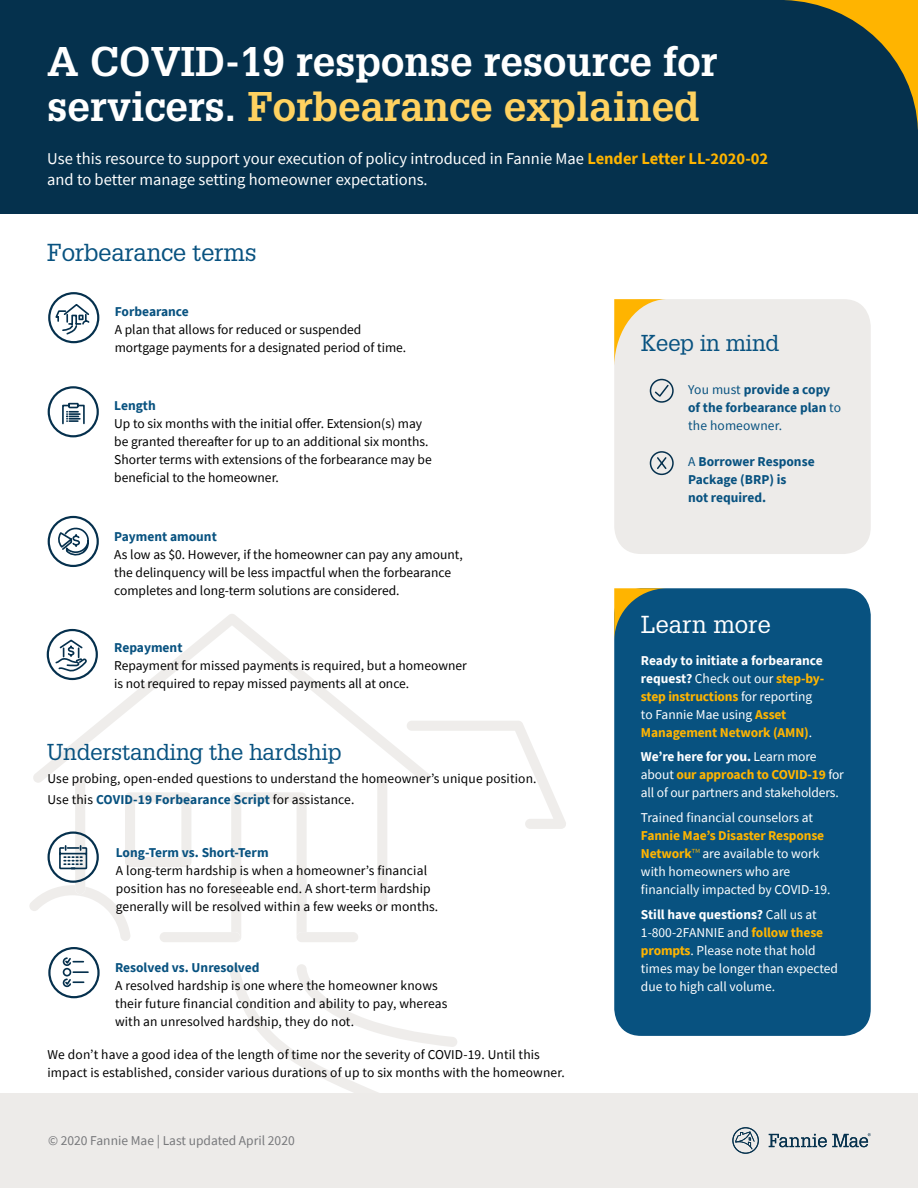
<style>
.page{position:relative;width:918px;height:1188px;background:#fff}
.page>*{position:absolute;margin:0;border:0;box-sizing:border-box;transform-origin:0 0}
.t1{font:700 40.5px/45px "Glypha LT Pro";color:#fff}
.t2{font:24px "Glypha LT Std";letter-spacing:-.01em;color:#085280}
.t3{font:24px "Glypha LT Std";color:#fff}
.t4{font:22.5px "Glypha LT Std";letter-spacing:-.01em;color:#085280}
.t5{font:16.5px/21px "Source Sans Pro";color:#fff}
.t6{font:13.5px/18px "Source Sans Pro";color:#000}
.t7{font:13.5px/18px "Source Sans Pro";color:#fff}
.t8{font:700 13.5px/18px "Source Sans Pro";color:#085280}
.t9{font:700 13.5px/18px "Source Sans Pro";letter-spacing:-.01em;color:#ffb400}
.t10{font:13.5px "Source Sans Pro";color:#77787b}
.s1{color:#ffd260}
.s2{font-weight:700;color:#ffb400}
.s3{font-weight:700;color:#085280}
.s4{font-weight:400}
.s5{color:#fff}
.s6{font-weight:400;color:#fff}
.s7{font-weight:700}
.s8{font-weight:300;color:#ffb400}
</style>
<div class="page">
<div style="left:377px;top:778px;width:10px;height:132px;background:#edebe9;border-radius:5px"></div>
<div style="left:75px;top:778px;width:10px;height:116px;background:#edebe9;border-radius:5px"></div>
<svg style="left:431px;top:721px;width:135px;height:108px"></svg>
<svg style="left:33px;top:614px;width:398px;height:169px"></svg>
<svg style="left:229px;top:964px;width:229px;height:130px"></svg>
<div style="left:0;top:1094px;width:918px;height:94px;background:#edebe9"></div>
<div style="left:0;top:0;width:918px;height:214px;background:#05314d"></div>
<svg style="left:785px;top:0;width:133px;height:130px"></svg>
<svg style="left:769px;top:1133px;width:102px;height:14px"></svg>
<svg style="left:732px;top:1127px;width:27px;height:27px"></svg>
<div style="left:48px;top:292px;width:51px;height:51px;border:2px solid #05304d;border-radius:50%"></div>
<svg style="left:54px;top:303px;width:37px;height:33px"></svg>
<div style="left:48px;top:386px;width:51px;height:51px;border:2px solid #05304d;border-radius:50%"></div>
<svg style="left:62px;top:402px;width:23px;height:23px"></svg>
<div style="left:48px;top:516px;width:51px;height:51px;border:2px solid #05304d;border-radius:50%"></div>
<svg style="left:58px;top:527px;width:31px;height:29px"></svg>
<div style="left:47px;top:629px;width:51px;height:51px;border:2px solid #05304d;border-radius:50%"></div>
<svg style="left:54px;top:638px;width:34px;height:34px"></svg>
<svg style="left:29px;top:792px;width:329px;height:150px"></svg>
<div style="left:48px;top:832px;width:51px;height:51px;border:2px solid #05304d;border-radius:50%"></div>
<svg style="left:62px;top:957px;width:27px;height:31px"></svg>
<div style="left:48px;top:947px;width:52px;height:51px;border:2px solid #05304d;border-radius:50%"></div>
<div style="left:614px;top:588px;width:257px;height:448px;background:#085280;border-radius:27px"></div>
<svg style="left:614px;top:588px;width:51px;height:51px"></svg>
<div style="left:614px;top:299px;width:257px;height:255px;background:#edebe9;border-radius:27px"></div>
<svg style="left:614px;top:299px;width:51px;height:65px"></svg>
<svg style="left:649px;top:378px;width:25px;height:25px"></svg>
<svg style="left:649px;top:451px;width:25px;height:25px"></svg>
<h1 class="t1" style="left:47px;top:38px;width:671px">A COVID-19 response resource for servicers. <span class="s1">Forbearance explained</span></h1>
<p class="t5" style="left:47px;top:148px;width:722px">Use this resource to support your execution of policy introduced in Fannie Mae <span class="s2">Lender Letter LL-2020-02 </span>and to better manage setting homeowner expectations.</p>
<h2 class="t2" style="left:47px;top:238px;width:211px">Forbearance terms</h2>
<p class="t8" style="left:115px;top:302px;width:76px">Forbearance</p>
<p class="t6" style="left:115px;top:320px;width:293px">A plan that allows for reduced or suspended mortgage payments for a designated period of time.</p>
<p class="t8" style="left:114px;top:396px;width:43px">Length</p>
<p class="t6" style="left:114px;top:414px;width:319px">Up to six months with the initial offer. Extension(s) may be granted thereafter for up to an additional six months.<br>Shorter terms with extensions of the forbearance may be beneficial to the homeowner.</p>
<p class="t8" style="left:114px;top:527px;width:104px">Payment amount</p>
<p class="t6" style="left:114px;top:545px;width:350px">As low as $0. However, if the homeowner can pay any amount, the delinquency will be less impactful when the forbearance completes and long-term solutions are considered.</p>
<p class="t8" style="left:114px;top:638px;width:70px">Repayment</p>
<p class="t6" style="left:114px;top:657px;width:354px">Repayment for missed payments is required, but a homeowner is not required to repay missed payments all at once.</p>
<h3 class="t4" style="left:47px;top:739px;width:296px">Understanding the hardship</h3>
<p class="t6" style="left:48px;top:768px;width:491px;line-height:21px">Use probing, open-ended questions to understand the homeowner’s unique position.<br>Use this <span class="s3">COVID-19 Forbearance Script</span> for assistance.</p>
<p class="t8" style="left:116px;top:843px;width:154px">Long-Term vs. Short-Term</p>
<p class="t6" style="left:116px;top:861px;width:324px">A long-term hardship is when a homeowner’s financial position has no foreseeable end. A short-term hardship generally will be resolved within a few weeks or months.</p>
<p class="t8" style="left:115px;top:959px;width:146px">Resolved vs. Unresolved</p>
<p class="t6" style="left:115px;top:977px;width:334px">A resolved hardship is one where the homeowner knows their future financial condition and ability to pay, whereas with an unresolved hardship, they do not.</p>
<p class="t6" style="left:48px;top:1046px;width:519px">We don’t have a good idea of the length of time nor the severity of COVID-19. Until this impact is established, consider various durations of up to six months with the homeowner.</p>
<p class="t10" style="left:48px;top:1132px;width:248px">© 2020 Fannie Mae | Last updated April 2020</p>
<h3 class="t4" style="left:641px;top:330px;width:140px">Keep in mind</h3>
<p class="t8" style="left:688px;top:380px;width:154px"><span class="s4">You must</span> provide a copy of the forbearance plan <span class="s4">to the homeowner.</span></p>
<p class="t8" style="left:688px;top:452px;width:128px"><span class="s4">A</span> Borrower Response<br>Package (BRP) is<br>not required.</p>
<h2 class="t3" style="left:641px;top:610px;width:131px">Learn more</h2>
<p class="t9" style="left:641px;top:651px;width:185px"><span class="s5">Ready to initiate a forbearance request?</span> <span class="s6">Check out our</span> step-by&shy;step instructions <span class="s6">for reporting to Fannie Mae using</span> Asset<br>Management Network (AMN)<span class="s6">.</span></p>
<p class="t7" style="left:641px;top:748px;width:204px"><span class="s7">We’re here for you.</span> Learn more about <span class="s2">our approach to COVID-19</span> for all of our partners and stakeholders.</p>
<p class="t7" style="left:641px;top:809px;width:174px">Trained financial counselors at</p>
<p class="t7" style="left:641px;top:827px;width:191px"><span class="s2">Fannie Mae’s Disaster Response<br>Network</span><span class="s8">™</span> are available to work with homeowners who are financially impacted by COVID-19.</p>
<p class="t7" style="left:641px;top:905px;width:199px"><span class="s7">Still have questions?</span> Call us at<br>1-800-2FANNIE and <span class="s2">follow these prompts</span>. Please note that hold times may be longer than expected due to high call volume.</p>
</div>
